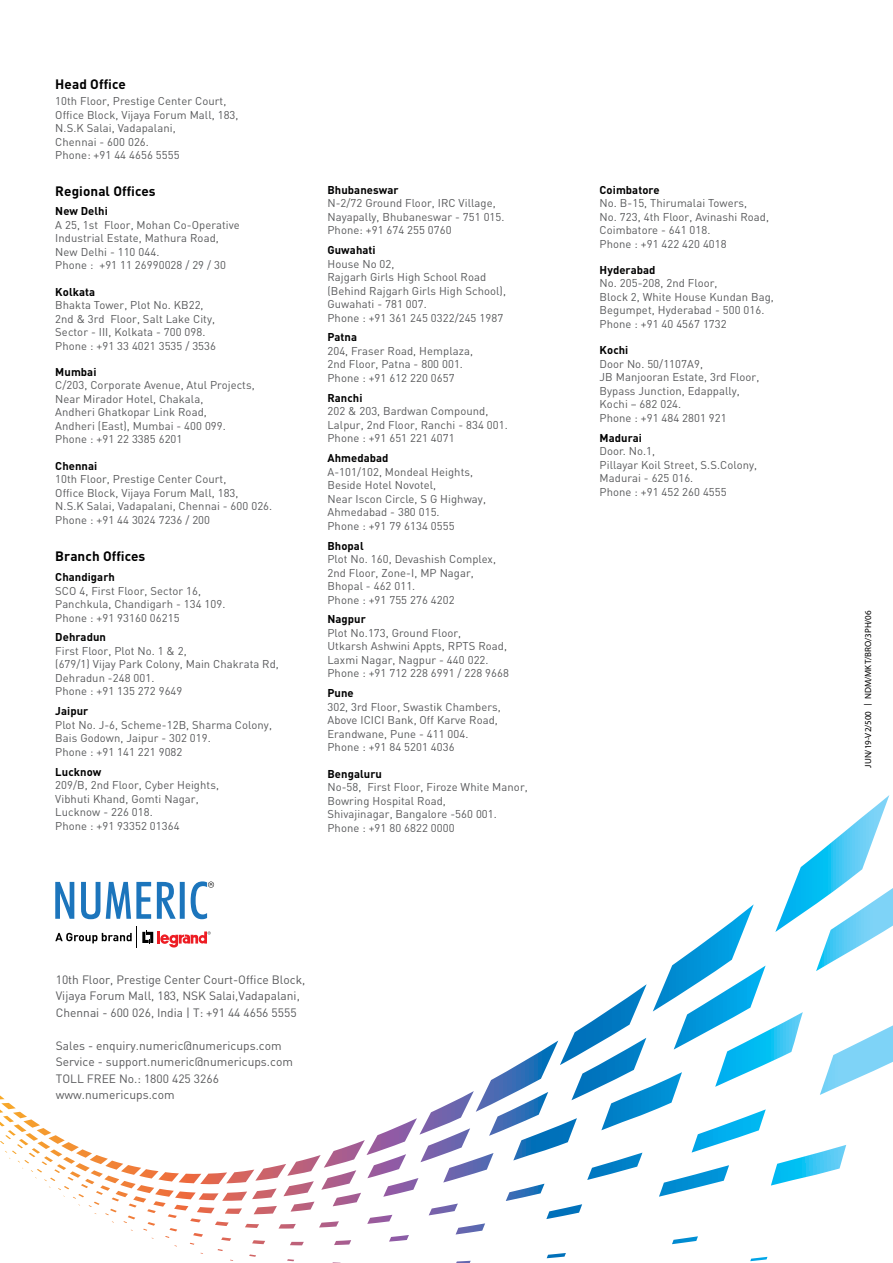
<style>
.page{position:relative;width:893px;height:1263px;background:#fff}
.page>*{position:absolute;margin:0;border:0;box-sizing:border-box;transform-origin:0 0}
.t1{font:700 13.5px "DIN";letter-spacing:.005em;color:#000}
.t2{font:12px/16.5px "DIN Pro";color:#58595b}
.t3{font:11.25px/13.5px "DIN";letter-spacing:.005em;color:#58595b}
.t4{font:700 11.25px "DIN";letter-spacing:.005em;color:#000}
.t5{font:9px "Myriad Pro";color:#000}
.s1{font-family:"DIN Pro"}
</style>
<div class="page">
<svg style="left:0;top:795px;width:893px;height:468px"></svg>
<p class="t1" style="left:55px;top:75px;width:72px">Head Office</p>
<p class="t3" style="left:55px;top:94px;width:185px">10th Floor, Prestige Center Court,<br>Office Block, Vijaya Forum Mall, 183,<br>N.S.K Salai, Vadapalani,<br>Chennai - 600 026.<br>Phone: +91 44 4656 5555</p>
<p class="t1" style="left:55px;top:182px;width:102px">Regional Offices</p>
<p class="t4" style="left:55px;top:204px;width:54px">New Delhi</p>
<p class="t3" style="left:55px;top:218px;width:186px">A 25, 1st Floor, Mohan Co-Operative<br>Industrial Estate, Mathura Road,<br>New Delhi - 110 044.<br>Phone : +91 11 26990028 / 29 / 30</p>
<p class="t4" style="left:55px;top:284px;width:41px">Kolkata</p>
<p class="t3" style="left:55px;top:298px;width:162px">Bhakta Tower, Plot No. KB22,<br>2nd &amp; 3rd Floor, Salt Lake City,<br>Sector - III, Kolkata - 700 098.<br>Phone : +91 33 4021 3535 / 3536</p>
<p class="t4" style="left:55px;top:364px;width:43px">Mumbai</p>
<p class="t3" style="left:55px;top:378px;width:201px">C/203, Corporate Avenue, Atul Projects,<br>Near Mirador Hotel, Chakala,<br>Andheri Ghatkopar Link Road,<br>Andheri (East), Mumbai - 400 099.<br>Phone : +91 22 3385 6201</p>
<p class="t4" style="left:55px;top:458px;width:44px">Chennai</p>
<p class="t3" style="left:55px;top:472px;width:218px">10th Floor, Prestige Center Court,<br>Office Block, Vijaya Forum Mall, 183,<br>N.S.K Salai, Vadapalani, Chennai - 600 026.<br>Phone : +91 44 3024 7236 / 200</p>
<p class="t1" style="left:55px;top:547px;width:92px">Branch Offices</p>
<p class="t4" style="left:55px;top:570px;width:61px">Chandigarh</p>
<p class="t3" style="left:55px;top:583px;width:172px">SCO 4, First Floor, Sector 16,<br>Panchkula, Chandigarh - 134 109.<br>Phone : +91 93160 06215</p>
<p class="t4" style="left:55px;top:630px;width:52px">Dehradun</p>
<p class="t3" style="left:55px;top:644px;width:225px">First Floor, Plot No. 1 &amp; 2,<br>(679/1) Vijay Park Colony, Main Chakrata Rd,<br>Dehradun -248 001.<br>Phone : +91 135 272 9649</p>
<p class="t4" style="left:55px;top:704px;width:35px">Jaipur</p>
<p class="t3" style="left:55px;top:718px;width:218px">Plot No. J-6, Scheme-12B, Sharma Colony,<br>Bais Godown, Jaipur - 302 019.<br>Phone : +91 141 221 9082</p>
<p class="t4" style="left:55px;top:764px;width:48px">Lucknow</p>
<p class="t3" style="left:55px;top:778px;width:165px">209/B, 2nd Floor, Cyber Heights,<br>Vibhuti Khand, Gomti Nagar,<br>Lucknow - 226 018.<br>Phone : +91 93352 01364</p>
<p class="t4" style="left:327px;top:182px;width:73px">Bhubaneswar</p>
<p class="t3" style="left:327px;top:196px;width:179px">N-2/72 Ground Floor, IRC Village,<br>Nayapally, Bhubaneswar - 751 015.<br>Phone: +91 674 255 0760</p>
<p class="t4" style="left:327px;top:243px;width:50px">Guwahati</p>
<p class="t3" style="left:327px;top:256px;width:180px">House No 02,<br>Rajgarh Girls High School Road (Behind Rajgarh Girls High School),<br>Guwahati - 781 007.<br>Phone : +91 361 245 0322/245 1987</p>
<p class="t4" style="left:327px;top:330px;width:31px">Patna</p>
<p class="t3" style="left:327px;top:344px;width:147px">204, Fraser Road, Hemplaza,<br>2nd Floor, Patna - 800 001.<br>Phone : +91 612 220 0657</p>
<p class="t4" style="left:327px;top:390px;width:37px">Ranchi</p>
<p class="t3" style="left:327px;top:404px;width:182px">202 &amp; 203, Bardwan Compound,<br>Lalpur, 2nd Floor, Ranchi - 834 001.<br>Phone : +91 651 221 4071</p>
<p class="t4" style="left:327px;top:451px;width:63px">Ahmedabad</p>
<p class="t3" style="left:327px;top:465px;width:160px">A-101/102, Mondeal Heights,<br>Beside Hotel Novotel,<br>Near Iscon Circle, S G Highway,<br>Ahmedabad - 380 015.<br>Phone : +91 79 6134 0555</p>
<p class="t4" style="left:327px;top:538px;width:38px">Bhopal</p>
<p class="t3" style="left:327px;top:552px;width:170px">Plot No. 160, Devashish Complex,<br>2nd Floor, Zone-I, MP Nagar,<br>Bhopal - 462 011.<br>Phone : +91 755 276 4202</p>
<p class="t4" style="left:327px;top:612px;width:40px">Nagpur</p>
<p class="t3" style="left:327px;top:626px;width:183px">Plot No.173, Ground Floor,<br>Utkarsh Ashwini Appts, RPTS Road,<br>Laxmi Nagar, Nagpur - 440 022.<br>Phone : +91 712 228 6991 / 228 9668</p>
<p class="t4" style="left:327px;top:686px;width:28px">Pune</p>
<p class="t3" style="left:327px;top:700px;width:175px">302, 3rd Floor, Swastik Chambers,<br>Above ICICI Bank, Off Karve Road,<br>Erandwane, Pune - 411 004.<br>Phone : +91 84 5201 4036</p>
<p class="t4" style="left:327px;top:766px;width:56px">Bengaluru</p>
<p class="t3" style="left:327px;top:780px;width:202px">No-58, First Floor, Firoze White Manor,<br>Bowring Hospital Road,<br>Shivajinagar, Bangalore -560 001.<br>Phone : +91 80 6822 0000</p>
<p class="t2" style="left:56px;top:970px;width:251px">10th Floor, Prestige Center Court-Office Block,<br>Vijaya Forum Mall, 183, NSK Salai,Vadapalani,<br>Chennai - 600 026, India | T: +91 44 4656 5555</p>
<p class="t2" style="left:56px;top:1036px;width:239px">Sales - enquiry.numeric@numericups.com Service - support.numeric@numericups.com TOLL FREE No.: 1800 425 3266 www.numericups.com</p>
<p class="t4" style="left:600px;top:182px;width:62px">Coimbatore</p>
<p class="t3" style="left:600px;top:196px;width:171px">No. B-15, Thirumalai Towers,<br>No. 723, 4th Floor, Avinashi Road,<br>Coimbatore - 641 018.<br>Phone : +91 422 420 4018</p>
<p class="t4" style="left:600px;top:262px;width:58px">Hyderabad</p>
<p class="t3" style="left:600px;top:276px;width:176px">No. 205-208, 2nd Floor,<br>Block 2, White House Kundan Bag,<br>Begumpet, Hyderabad - 500 016.<br>Phone : +91 40 4567 1732</p>
<p class="t4" style="left:600px;top:343px;width:30px">Kochi</p>
<p class="t3" style="left:600px;top:357px;width:161px">Door No. 50/1107A9,<br>JB Manjooran Estate, 3rd Floor,<br>Bypass Junction, Edappally,<br>Kochi – 682 024.<br>Phone : +91 484 2801 921</p>
<p class="t4" style="left:600px;top:430px;width:44px">Madurai</p>
<p class="t3" style="left:600px;top:444px;width:159px">Door. No.1,<br>Pillayar Koil Street, S.S.Colony,<br>Madurai - 625 016.<br>Phone : +91 452 260 4555</p>
<p class="t5" style="left:863px;top:767px;width:159px;rotate:-90deg">JUN/19-V2/500 <span class="s1">|</span> NDM/MKT/BRO/3PH/06</p>
</div>
